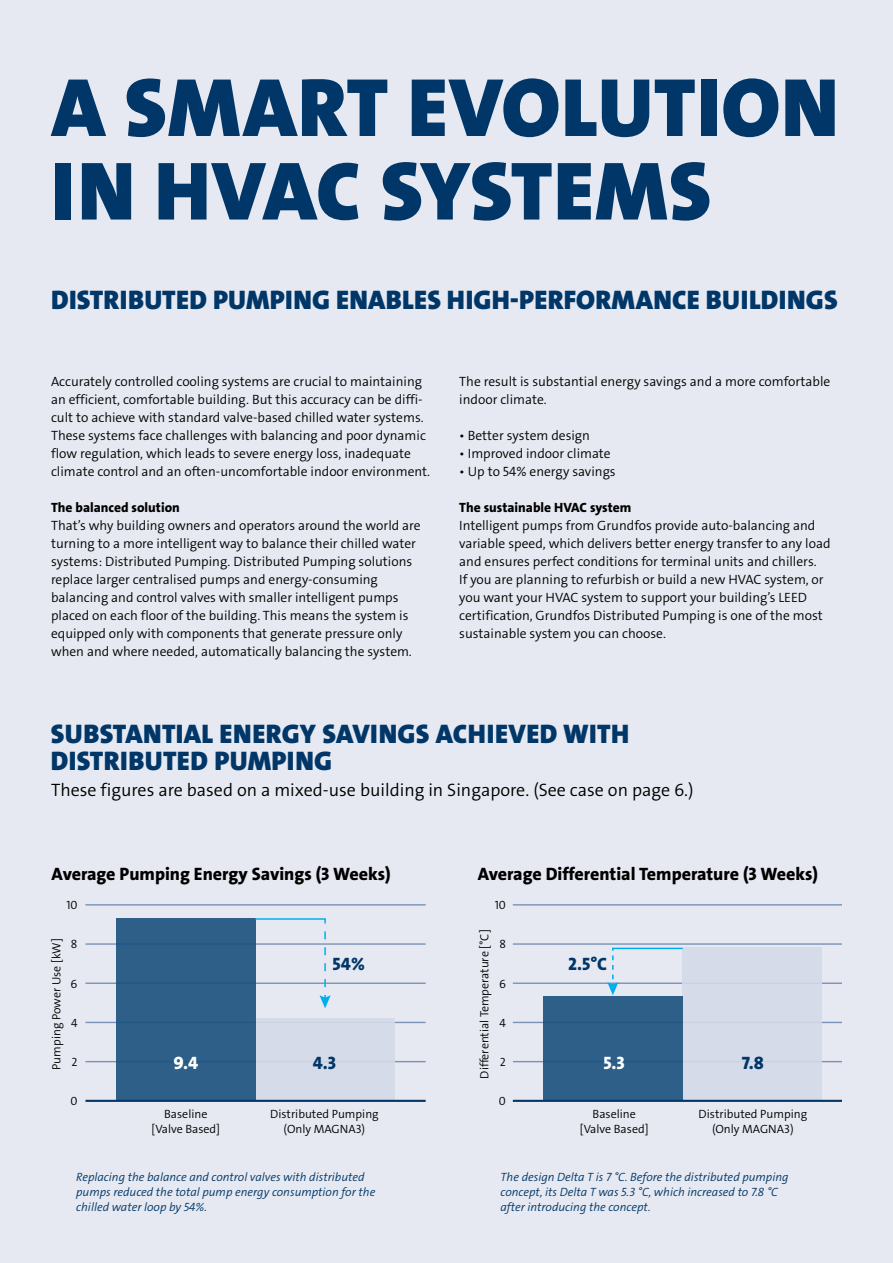
<style>
.page{position:relative;width:893px;height:1263px;background:#e6e9f1}
.page>*{position:absolute;margin:0;border:0;box-sizing:border-box;transform-origin:0 0}
.t1{font:83.55px/83.6px "Grundfos The Sans V2 OT 9 BL";letter-spacing:.015em;color:#003768}
.t2{font:27px/27px "Grundfos The Sans V2 OT 9 BL";letter-spacing:.015em;color:#003768}
.t3{font:18px "Grundfos The Sans V2 OT 8 XB";color:#000}
.t4{font:18px "Grundfos The Sans V2 OT 4 SL";color:#000}
.t5{font:18px "Grundfos The Sans V2 OT 8 XB";color:#003768}
.t6{font:18px "Grundfos The Sans V2 OT 8 XB";color:#fff}
.t7{font:13.5px/18px "Grundfos The Sans V2 OT 4 SL";color:#000}
.t8{font:13.5px "Grundfos The Sans V2 OT 8 XB";color:#000}
.t9{font:12px/15px "Grundfos The Sans V2 OT 4 SL Italic";color:#003768}
.t10{font:12px/15px "Grundfos The Sans V2 OT 4 SL";color:#000;text-align:center}
</style>
<div class="page">
<hr style="left:85px;top:1061px;width:341px;height:1px;background:#7b93b6">
<hr style="left:85px;top:1022px;width:341px;height:1px;background:#7b93b6">
<hr style="left:85px;top:982px;width:341px;height:2px;background:#7b93b6">
<hr style="left:85px;top:943px;width:341px;height:2px;background:#7b93b6">
<div style="left:255px;top:1018px;width:140px;height:82px;background:#d4dae8"></div>
<hr style="left:85px;top:904px;width:341px;height:1px;background:#7b93b6">
<div style="left:116px;top:918px;width:139px;height:182px;background:#2d5f89"></div>
<hr style="left:85px;top:1100px;width:341px;height:2px;background:#003768">
<svg style="left:320px;top:931px;width:11px;height:77px"></svg>
<hr style="left:255px;top:918px;width:71px;height:2px;background:#00aeef">
<hr style="left:513px;top:1061px;width:329px;height:1px;background:#7b93b6">
<hr style="left:513px;top:1022px;width:329px;height:1px;background:#7b93b6">
<hr style="left:513px;top:982px;width:329px;height:2px;background:#7b93b6">
<hr style="left:513px;top:943px;width:329px;height:2px;background:#7b93b6">
<div style="left:683px;top:947px;width:139px;height:153px;background:#d4dae8"></div>
<hr style="left:513px;top:904px;width:329px;height:1px;background:#7b93b6">
<div style="left:543px;top:996px;width:140px;height:104px;background:#2d5f89"></div>
<hr style="left:513px;top:1100px;width:329px;height:2px;background:#003768">
<svg style="left:607px;top:949px;width:11px;height:46px"></svg>
<hr style="left:612px;top:948px;width:71px;height:1px;background:#00aeef">
<h1 class="t1" style="left:52px;top:67px;width:788px">A SMART EVOLUTION<br>IN HVAC SYSTEMS</h1>
<h2 class="t2" style="left:51px;top:286px;width:788px">DISTRIBUTED PUMPING ENABLES HIGH-PERFORMANCE BUILDINGS</h2>
<p class="t7" style="left:51px;top:373px;width:381px">Accurately controlled cooling systems are crucial to maintaining an efficient, comfortable building. But this accuracy can be diffi&shy;cult to achieve with standard valve-based chilled water systems.<br>These systems face challenges with balancing and poor dynamic flow regulation, which leads to severe energy loss, inadequate climate control and an often-uncomfortable indoor environment.</p>
<p class="t8" style="left:51px;top:499px;width:130px">The balanced solution</p>
<p class="t7" style="left:51px;top:517px;width:371px">That’s why building owners and operators around the world are turning to a more intelligent way to balance their chilled water systems: Distributed Pumping. Distributed Pumping solutions replace larger centralised pumps and energy-consuming balancing and control valves with smaller intelligent pumps placed on each floor of the building. This means the system is equipped only with components that generate pressure only when and where needed, automatically balancing the system.</p>
<p class="t7" style="left:459px;top:373px;width:373px">The result is substantial energy savings and a more comfortable indoor climate.</p>
<p class="t7" style="left:459px;top:427px;width:132px">• Better system design</p>
<p class="t7" style="left:459px;top:445px;width:153px">• Improved indoor climate</p>
<p class="t7" style="left:459px;top:463px;width:158px">• Up to 54% energy savings</p>
<p class="t8" style="left:459px;top:499px;width:174px">The sustainable HVAC system</p>
<p class="t7" style="left:459px;top:517px;width:373px">Intelligent pumps from Grundfos provide auto-balancing and variable speed, which delivers better energy transfer to any load and ensures perfect conditions for terminal units and chillers.<br>If you are planning to refurbish or build a new HVAC system, or you want your HVAC system to support your building’s LEED certification, Grundfos Distributed Pumping is one of the most sustainable system you can choose.</p>
<h2 class="t2" style="left:51px;top:721px;width:580px">SUBSTANTIAL ENERGY SAVINGS ACHIEVED WITH<br>DISTRIBUTED PUMPING</h2>
<h3 class="t4" style="left:51px;top:778px;width:644px">These figures are based on a mixed-use building in Singapore. (See case on page 6.)</h3>
<h3 class="t3" style="left:52px;top:862px;width:341px">Average Pumping Energy Savings (3 Weeks)</h3>
<h3 class="t3" style="left:478px;top:862px;width:342px">Average Differential Temperature (3 Weeks)</h3>
<p class="t10" style="left:495px;top:898px;width:13px">10</p>
<p class="t10" style="left:499px;top:937px;width:8px">8</p>
<p class="t10" style="left:499px;top:976px;width:8px">6</p>
<p class="t10" style="left:499px;top:1015px;width:8px">4</p>
<p class="t10" style="left:500px;top:1054px;width:8px">2</p>
<p class="t10" style="left:499px;top:1093px;width:9px">0</p>
<p class="t10" style="left:66px;top:898px;width:13px">10</p>
<p class="t10" style="left:71px;top:937px;width:8px">8</p>
<p class="t10" style="left:71px;top:976px;width:8px">6</p>
<p class="t10" style="left:71px;top:1015px;width:8px">4</p>
<p class="t10" style="left:72px;top:1054px;width:8px">2</p>
<p class="t10" style="left:71px;top:1093px;width:9px">0</p>
<p class="t10" style="left:49px;top:1070px;width:133px;rotate:-90deg">Pumping Power Use [kW]</p>
<p class="t10" style="left:477px;top:1079px;width:151px;rotate:-90deg">Differential Temperature [°C]</p>
<h3 class="t5" style="left:333px;top:952px;width:34px">54%</h3>
<h3 class="t5" style="left:568px;top:952px;width:40px">2.5°C</h3>
<h3 class="t6" style="left:174px;top:1051px;width:26px">9.4</h3>
<h3 class="t5" style="left:313px;top:1051px;width:25px">4.3</h3>
<h3 class="t6" style="left:604px;top:1051px;width:23px">5.3</h3>
<h3 class="t5" style="left:742px;top:1051px;width:24px">7.8</h3>
<p class="t10" style="left:151px;top:1107px;width:70px">Baseline [Valve Based]</p>
<p class="t10" style="left:580px;top:1107px;width:70px">Baseline [Valve Based]</p>
<p class="t10" style="left:270px;top:1107px;width:110px">Distributed Pumping (Only MAGNA3)</p>
<p class="t10" style="left:699px;top:1107px;width:110px">Distributed Pumping (Only MAGNA3)</p>
<p class="t9" style="left:76px;top:1169px;width:301px">Replacing the balance and control valves with distributed pumps reduced the total pump energy consumption for the chilled water loop by 54%.</p>
<p class="t9" style="left:501px;top:1169px;width:290px">The design Delta T is 7 °C. Before the distributed pumping concept, its Delta T was 5.3 °C, which increased to 7.8 °C after introducing the concept.</p>
</div>
